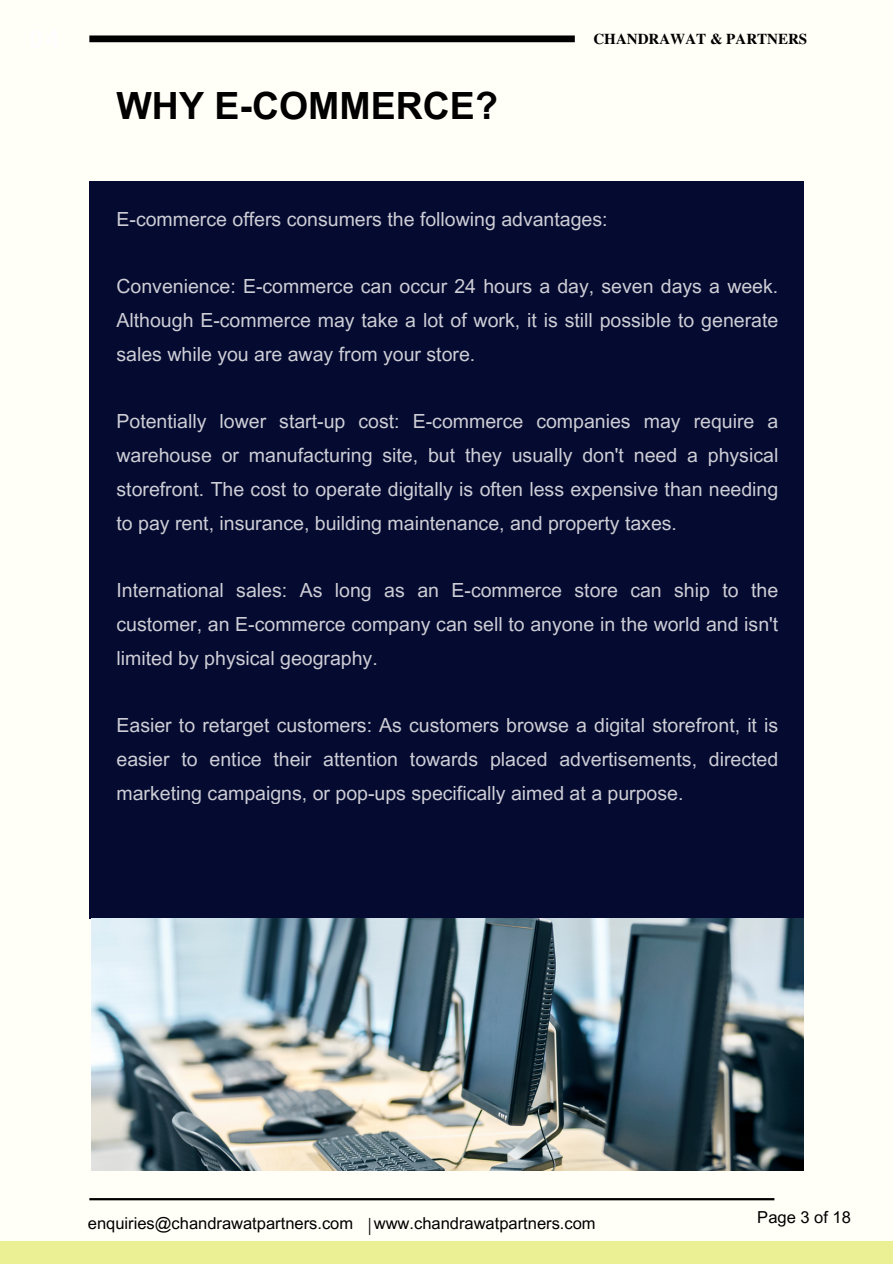
<style>
.page{position:relative;width:893px;height:1264px;background:#fff}
.page>*{position:absolute;margin:0;border:0;box-sizing:border-box;transform-origin:0 0}
.t1{font:700 37.5px "Arial MT Pro";color:#000}
.t2{font:19.5px/33.8px "Arial MT Pro";color:#fff;text-align:justify}
.t3{font:18px "Glacial Indifference";color:#000}
.t4{font:16.5px "Arial MT Pro";color:#000}
.t5{font:700 15px "Te X Gyre Termes";color:#000}
</style>
<div class="page">
<div style="left:0;top:0;width:892px;height:1263px;background:#fffef7"></div>
<div style="left:89px;top:182px;width:715px;height:736px;background:#050a30"></div>
<hr style="left:89px;top:1197px;width:685px;height:3px;background:#000">
<img style="left:91px;top:918px;width:712px;height:252px">
<div style="left:0;top:1240px;width:892px;height:23px;background:#ebf094"></div>
<div style="left:89px;top:35px;width:485px;height:7px;background:#000"></div>
<h3 class="t1" style="left:116px;top:91px;width:383px">WHY E-COMMERCE?</h3>
<h2 class="t5" style="left:593px;top:28px;width:215px">CHANDRAWAT &amp; PARTNERS</h2>
<p class="t2" style="left:116px;top:204px;width:492px">E-commerce offers consumers the following advantages:</p>
<p class="t2" style="left:116px;top:272px;width:663px">Convenience: E-commerce can occur 24 hours a day, seven days a week.<br>Although E-commerce may take a lot of work, it is still possible to generate sales while you are away from your store.</p>
<p class="t2" style="left:116px;top:407px;width:663px">Potentially lower start-up cost: E-commerce companies may require a warehouse or manufacturing site, but they usually don't need a physical storefront. The cost to operate digitally is often less expensive than needing to pay rent, insurance, building maintenance, and property taxes.</p>
<p class="t2" style="left:116px;top:576px;width:663px">International sales: As long as an E-commerce store can ship to the customer, an E-commerce company can sell to anyone in the world and isn't limited by physical geography.</p>
<p class="t2" style="left:116px;top:711px;width:663px">Easier to retarget customers: As customers browse a digital storefront, it is easier to entice their attention towards placed advertisements, directed marketing campaigns, or pop-ups specifically aimed at a purpose.</p>
<h1 class="t4" style="left:88px;top:1216px;width:267px">enquiries@chandrawatpartners.com</h1>
<h2 class="t3" style="left:367px;top:1213px;width:7px">|</h2>
<h2 class="t4" style="left:374px;top:1216px;width:223px">www.chandrawatpartners.com</h2>
<h2 class="t4" style="left:757px;top:1210px;width:95px">Page 3 of 18</h2>
</div>
